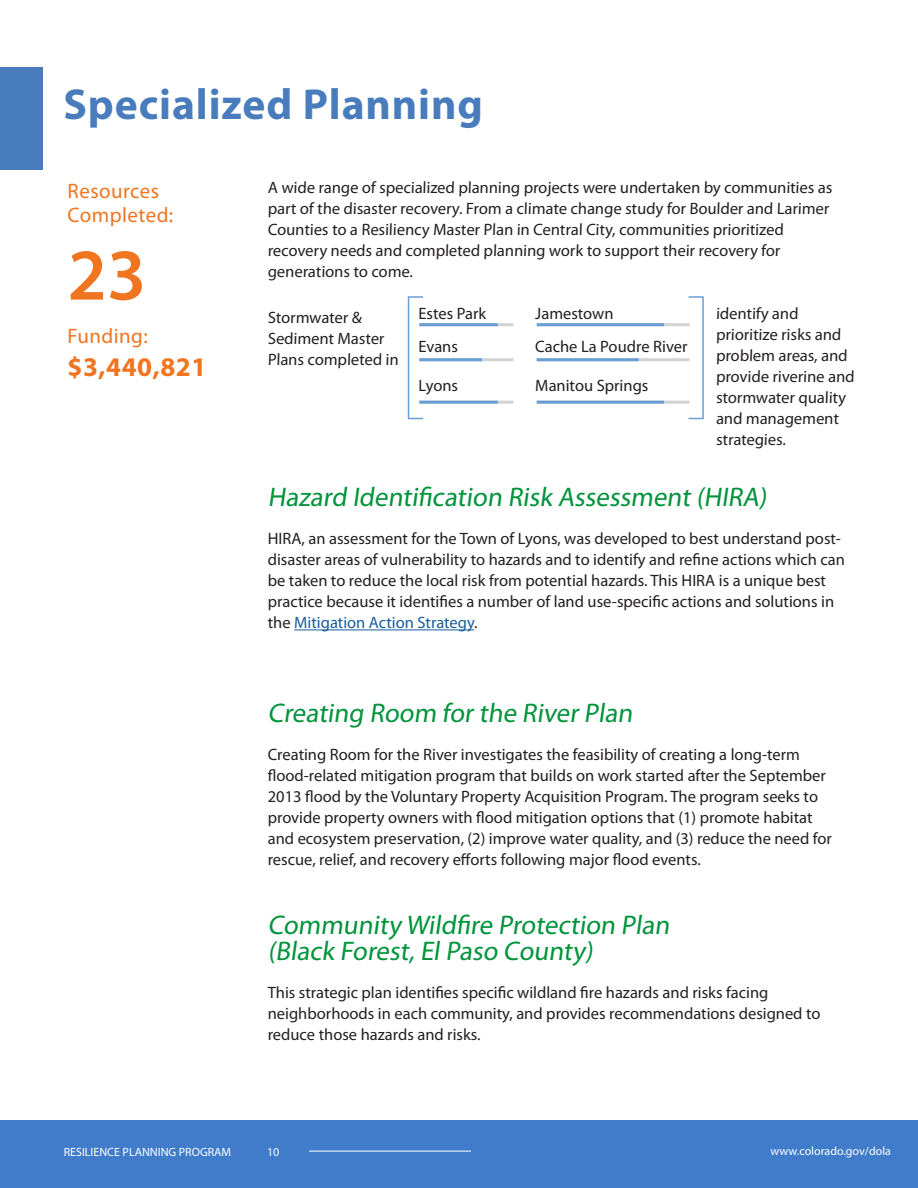
<style>
.page{position:relative;width:918px;height:1188px;background:#fff}
.page>*{position:absolute;margin:0;border:0;box-sizing:border-box;transform-origin:0 0}
.Subtitle2_Blue_Right{font:600 73.5px "Myriad Pro";color:#ef7521}
.Page_Title{font:700 43.5px "Myriad Pro";letter-spacing:.02em;color:#487cbd}
.Subsection_Body{font:27px/25.5px "Myriad Pro";color:#00943b}
.Subtitle2_Blue{font:700 27px "Myriad Pro";letter-spacing:.02em;color:#ef7521}
.Subtitle2_Blue-2{font:21px/24px "Myriad Pro";letter-spacing:.02em;color:#ef7521}
.Subsection_Body-2{font:16.5px/21px "Myriad Pro";color:#231f20}
.Body_Text_2{font:16.5px/21px "Myriad Pro";color:#231f20}
.t1{font:12px "Myriad Pro";color:#fff}
.t2{font:12px "Myriad Pro";color:#fff}
.s1{color:#175d9e}
</style>
<div class="page">
<div style="left:0;top:1120px;width:918px;height:68px;background:#407cca"></div>
<hr style="left:309px;top:1151px;width:162px;height:1px;background:#fff">
<hr style="left:294px;top:629px;width:180px;height:1px;background:#175d9e">
<div style="left:0;top:68px;width:43px;height:102px;background:#487cbd"></div>
<hr style="left:419px;top:323px;width:94px;height:3px;background:#d1d2d4">
<hr style="left:419px;top:401px;width:94px;height:3px;background:#d1d2d4">
<hr style="left:419px;top:358px;width:94px;height:3px;background:#d1d2d4">
<hr style="left:419px;top:323px;width:79px;height:3px;background:#689ed4">
<hr style="left:419px;top:401px;width:79px;height:3px;background:#689ed4">
<hr style="left:419px;top:358px;width:63px;height:3px;background:#689ed4">
<hr style="left:537px;top:323px;width:153px;height:3px;background:#d1d2d4">
<hr style="left:537px;top:401px;width:153px;height:3px;background:#d1d2d4">
<hr style="left:537px;top:358px;width:153px;height:3px;background:#d1d2d4">
<hr style="left:537px;top:323px;width:127px;height:3px;background:#689ed4">
<hr style="left:537px;top:401px;width:127px;height:3px;background:#689ed4">
<hr style="left:537px;top:358px;width:102px;height:3px;background:#689ed4">
<hr style="left:702px;top:297px;width:2px;height:122px;background:#689ed4">
<svg style="left:688px;top:418px;width:16px;height:1px"></svg>
<svg style="left:688px;top:296px;width:16px;height:2px"></svg>
<hr style="left:408px;top:297px;width:1px;height:122px;background:#689ed4">
<svg style="left:408px;top:296px;width:15px;height:2px"></svg>
<svg style="left:409px;top:418px;width:14px;height:1px"></svg>
<p class="Page_Title" style="left:64px;top:76px;width:421px">Specialized Planning</p>
<p class="Subtitle2_Blue-2" style="left:68px;top:179px;width:107px">Resources<br>Completed:</p>
<p class="Subtitle2_Blue_Right" style="left:68px;top:228px;width:80px">23</p>
<p class="Subtitle2_Blue-2" style="left:68px;top:324px;width:82px">Funding:</p>
<p class="Subtitle2_Blue" style="left:68px;top:349px;width:140px">$3,440,821</p>
<p class="Body_Text_2" style="left:268px;top:177px;width:567px">A wide range of specialized planning projects were undertaken by communities as part of the disaster recovery. From a climate change study for Boulder and Larimer Counties to a Resiliency Master Plan in Central City, communities prioritized recovery needs and completed planning work to support their recovery for generations to come.</p>
<p class="Body_Text_2" style="left:418px;top:303px;width:69px">Estes Park</p>
<p class="Body_Text_2" style="left:418px;top:336px;width:41px">Evans</p>
<p class="Body_Text_2" style="left:418px;top:374px;width:41px">Lyons</p>
<p class="Body_Text_2" style="left:268px;top:307px;width:133px">Stormwater &amp;<br>Sediment Master<br>Plans completed in</p>
<p class="Body_Text_2" style="left:535px;top:303px;width:80px">Jamestown</p>
<p class="Body_Text_2" style="left:535px;top:336px;width:154px">Cache La Poudre River</p>
<p class="Body_Text_2" style="left:535px;top:374px;width:115px">Manitou Springs</p>
<p class="Body_Text_2" style="left:716px;top:302px;width:141px">identify and prioritize risks and problem areas, and provide riverine and stormwater quality and management strategies.</p>
<p class="Subsection_Body" style="left:268px;top:484px;width:505px">Hazard Identification Risk Assessment (HIRA)</p>
<p class="Subsection_Body-2" style="left:268px;top:528px;width:579px">HIRA, an assessment for the Town of Lyons, was developed to best understand post&shy;disaster areas of vulnerability to hazards and to identify and refine actions which can be taken to reduce the local risk from potential hazards. This HIRA is a unique best practice because it identifies a number of land use-specific actions and solutions in the <span class="s1">Mitigation Action Strategy</span>.</p>
<p class="Subsection_Body" style="left:268px;top:700px;width:371px">Creating Room for the River Plan</p>
<p class="Subsection_Body-2" style="left:268px;top:744px;width:566px">Creating Room for the River investigates the feasibility of creating a long-term flood-related mitigation program that builds on work started after the September 2013 flood by the Voluntary Property Acquisition Program. The program seeks to provide property owners with flood mitigation options that (1) promote habitat and ecosystem preservation, (2) improve water quality, and (3) reduce the need for rescue, relief, and recovery efforts following major flood events.</p>
<p class="Subsection_Body" style="left:268px;top:912px;width:408px">Community Wildfire Protection Plan (Black Forest,ElPaso County)</p>
<p class="Subsection_Body-2" style="left:268px;top:982px;width:554px">This strategic plan identifies specific wildland fire hazards and risks facing neighborhoods in each community, and provides recommendations designed to reduce those hazards and risks.</p>
<p class="t1" style="left:64px;top:1144px;width:169px">RESILIENCE PLANNING PROGRAM</p>
<p class="t1" style="left:267px;top:1144px;width:14px">10</p>
<p class="t2" style="left:771px;top:1143px;width:122px">www.colorado.gov/dola</p>
</div>
